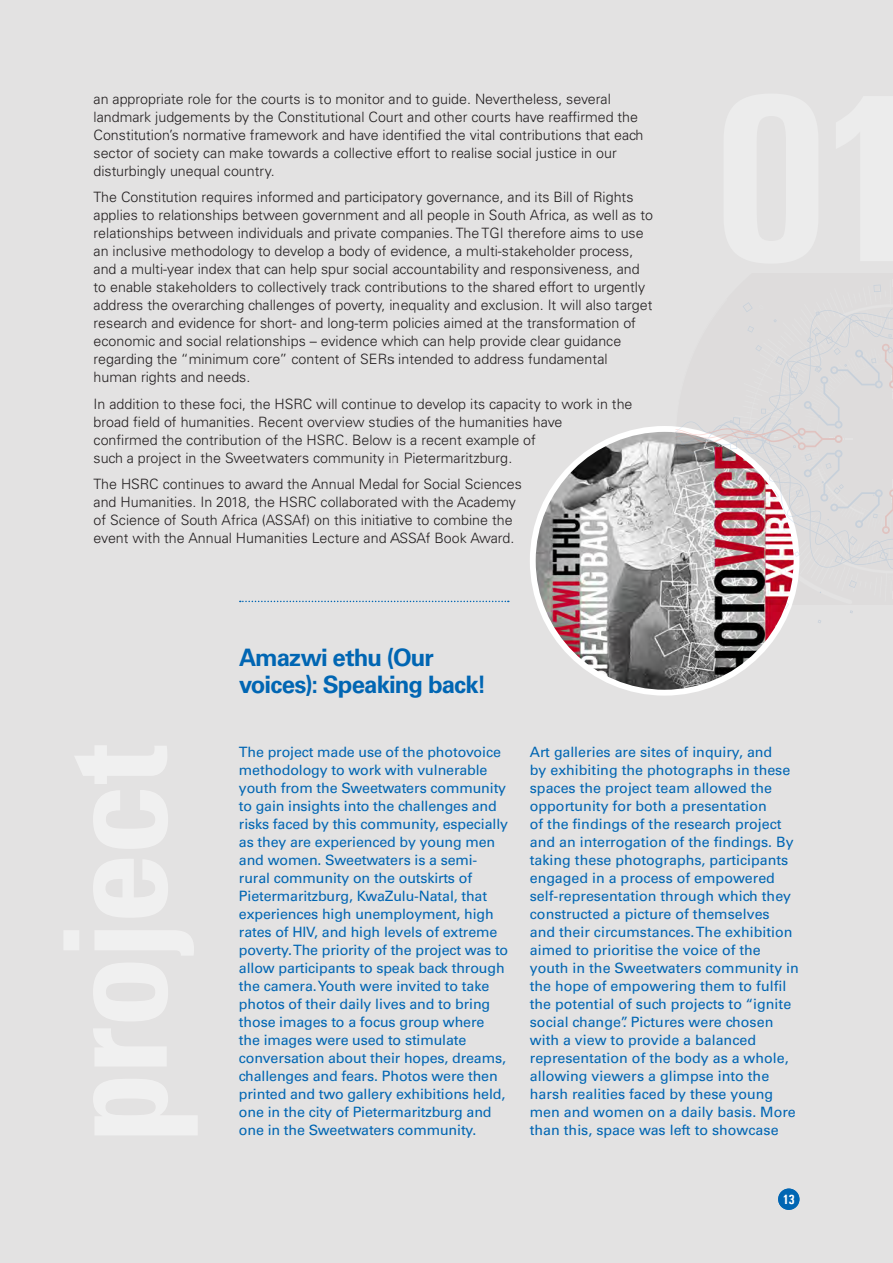
<style>
.page{position:relative;width:893px;height:1263px;background:#e3e2e2}
.page>*{position:absolute;margin:0;border:0;box-sizing:border-box;transform-origin:0 0}
.heading{font:700 24px/27px "Univers LT Std";letter-spacing:-.04em;color:#0166b3}
.body{font:300 14.25px/18px "Univers LT Std";color:#231f20}
.body-2{font:14.25px/18px "Univers LT Std";letter-spacing:-.01em;color:#0166b3}
.t1{font:700 13.5px "Univers Condensed";color:#fff}
</style>
<div class="page">
<div style="left:778px;top:1188px;width:21px;height:22px;background:#0166b3;border-radius:50%"></div>
<svg style="left:240px;top:601px;width:269px;height:1px"></svg>
<img style="left:533px;top:429px;width:263px;height:264px;border-radius:132px">
<svg style="left:675px;top:284px;width:218px;height:329px"></svg>
<svg style="left:64px;top:746px;width:133px;height:389px"></svg>
<p class="body" style="left:94px;top:90px;width:551px">an appropriate role for the courts is to monitor and to guide. Nevertheless, several landmark judgements by the Constitutional Court and other courts have reaffirmed the Constitution’s normative framework and have identified the vital contributions that each sector of society can make towards a collective effort to realise social justice in our disturbingly unequal country.</p>
<p class="body" style="left:94px;top:188px;width:561px">The Constitution requires informed and participatory governance, and its Bill of Rights applies to relationships between government and all people in South Africa, as well as to relationships between individuals and private companies. The TGI therefore aims to use an inclusive methodology to develop a body of evidence, a multi-stakeholder process, and a multi-year index that can help spur social accountability and responsiveness, and to enable stakeholders to collectively track contributions to the shared effort to urgently address the overarching challenges of poverty, inequality and exclusion. It will also target research and evidence for short- and long-term policies aimed at the transformation of economic and social relationships – evidence which can help provide clear guidance regarding the “minimum core” content of SERs intended to address fundamental human rights and needs.</p>
<p class="body" style="left:94px;top:395px;width:540px">In addition to these foci, the HSRC will continue to develop its capacity to work in the broad field of humanities. Recent overview studies of the humanities have<br>confirmed the contribution of the HSRC. Below is a recent example of<br>such a project in the Sweetwaters community in Pietermaritzburg.</p>
<p class="body" style="left:94px;top:475px;width:430px">The HSRC continues to award the Annual Medal for Social Sciences and Humanities. In 2018, the HSRC collaborated with the Academy of Science of South Africa (ASSAf) on this initiative to combine the event with the Annual Humanities Lecture and ASSAf Book Award.</p>
<p class="heading" style="left:239px;top:644px;width:249px">Amazwi ethu (Our voices): Speaking back!</p>
<p class="body-2" style="left:239px;top:743px;width:271px">The project made use of the photovoice methodology to work with vulnerable youth from the Sweetwaters community to gain insights into the challenges and risks faced by this community, especially as they are experienced by young men and women. Sweetwaters is a semi&shy;rural community on the outskirts of Pietermaritzburg, KwaZulu-Natal, that experiences high unemployment, high rates of HIV, and high levels of extreme poverty. The priority of the project was to allow participants to speak back through the camera. Youth were invited to take photos of their daily lives and to bring those images to a focus group where the images were used to stimulate conversation about their hopes, dreams, challenges and fears. Photos were then printed and two gallery exhibitions held, one in the city of Pietermaritzburg and one in the Sweetwaters community.</p>
<p class="body-2" style="left:530px;top:743px;width:271px">Art galleries are sites of inquiry, and<br>by exhibiting the photographs in these spaces the project team allowed the opportunity for both a presentation<br>of the findings of the research project and an interrogation of the findings. By taking these photographs, participants engaged in a process of empowered self-representation through which they constructed a picture of themselves<br>and their circumstances. The exhibition aimed to prioritise the voice of the youth in the Sweetwaters community in the hope of empowering them to fulfil the potential of such projects to “ignite social change”. Pictures were chosen with a view to provide a balanced representation of the body as a whole, allowing viewers a glimpse into the harsh realities faced by these young men and women on a daily basis. More than this, space was left to showcase</p>
<p class="t1" style="left:782px;top:1191px;width:14px">13</p>
</div>
